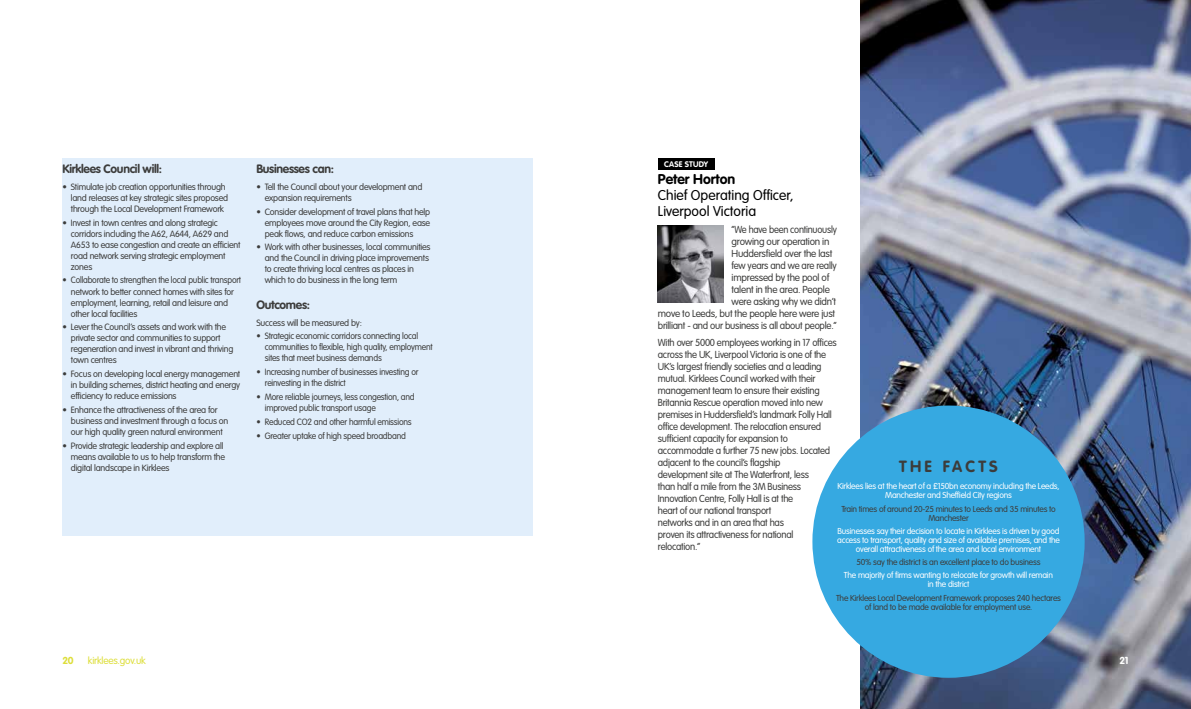
<style>
.page{position:relative;width:1191px;height:709px;background:#fff}
.page>*{position:absolute;margin:0;border:0;box-sizing:border-box;transform-origin:0 0}
.t1{font:700 16px "VAG Rounded LT";letter-spacing:.2em;color:#3c3c3b}
.t2{font:300 14px/16px "VAG Rounded LT";color:#000}
.t3{font:700 14px "VAG Rounded LT";color:#000}
.t4{font:700 12px "VAG Rounded LT";letter-spacing:-.025em;color:#3c3c3b}
.t5{font:300 10px/12px "VAG Rounded LT";letter-spacing:-.025em;color:#3c3c3b;scale:.96 1}
.t6{font:300 10px "VAG Rounded LT";letter-spacing:-.025em;color:#3c3c3b}
.t7{font:300 10px "VAG Rounded LT";letter-spacing:-.025em;color:#3c3c3b;scale:.94 1}
.t8{font:300 10px "VAG Rounded LT";letter-spacing:-.02em;color:#ddde3a}
.t9{font:700 10px "VAG Rounded LT";color:#ddde3a}
.t10{font:700 10px "VAG Rounded LT";color:#fff}
.t11{font:300 9px/11px "VAG Rounded LT";letter-spacing:-.025em;color:#3c3c3b}
.t12{font:300 9px/11px "VAG Rounded LT";letter-spacing:-.025em;color:#3c3c3b;scale:.96 1}
.t13{font:300 9px/11px "VAG Rounded LT";letter-spacing:-.025em;color:#3c3c3b;scale:.95 1}
.t14{font:300 8.5px/9px "VAG Rounded LT";letter-spacing:-.025em;color:#fff;text-align:center}
.t15{font:300 8.5px/9px "VAG Rounded LT";letter-spacing:-.025em;color:#3c3c3b;text-align:center}
.t16{font:700 8px "VAG Rounded LT";letter-spacing:.015em;color:#fff}
</style>
<div class="page">
<div style="left:62px;top:159px;width:471px;height:377px;background:#e1eefb"></div>
<img style="left:860px;top:0;width:331px;height:709px">
<div style="left:812px;top:405px;width:272px;height:272px;background:#36a9e1;border-radius:50%"></div>
<div style="left:658px;top:159px;width:56px;height:11px;background:#000"></div>
<img style="left:658px;top:225px;width:65px;height:77px">
<h3 class="t4" style="left:62px;top:162px;width:101px">Kirklees Council will:</h3>
<p class="t11" style="left:71px;top:181px;width:159px;text-indent:-9px">• Stimulate job creation opportunities through land releases at key strategic sites proposed through the Local Development Framework</p>
<p class="t11" style="left:71px;top:217px;width:171px;text-indent:-9px">• Invest in town centres and along strategic corridors including the A62, A644, A629 and A653 to ease congestion and create an efficient road network serving strategic employment zones</p>
<p class="t13" style="left:71px;top:275px;width:181px;text-indent:-9px">• Collaborate to strengthen the local public transport network to better connect homes with sites for employment, learning, retail and leisure and other local facilities</p>
<p class="t11" style="left:71px;top:322px;width:164px;text-indent:-9px">• Lever the Council’s assets and work with the private sector and communities to support regeneration and invest in vibrant and thriving town centres</p>
<p class="t11" style="left:71px;top:369px;width:171px;text-align:justify;text-indent:-9px">• Focus on developing local energy management in building schemes, district heating and energy efficiency to reduce emissions</p>
<p class="t11" style="left:71px;top:405px;width:159px;text-indent:-9px">• Enhance the attractiveness of the area for business and investment through a focus on our high quality green natural environment</p>
<p class="t11" style="left:71px;top:440px;width:156px;text-indent:-9px">• Provide strategic leadership and explore all means available to us to help transform the digital landscape in Kirklees</p>
<h3 class="t4" style="left:256px;top:162px;width:79px">Businesses can:</h3>
<p class="t11" style="left:265px;top:181px;width:159px;text-indent:-9px">• Tell the Council about your development and expansion requirements</p>
<p class="t11" style="left:265px;top:206px;width:167px;text-align:justify;text-indent:-9px">• Consider development of travel plans that help employees move around the City Region, ease peak flows, and reduce carbon emissions</p>
<p class="t11" style="left:265px;top:242px;width:167px;text-indent:-9px">• Work with other businesses, local communities and the Council in driving place improvements to create thriving local centres as places in which to do business in the long term</p>
<h3 class="t4" style="left:256px;top:297px;width:55px">Outcomes:</h3>
<p class="t11" style="left:256px;top:317px;width:107px">Success will be measured by:</p>
<p class="t12" style="left:265px;top:331px;width:176px;text-indent:-9px">• Strategic economic corridors connecting local communities to flexible, high quality, employment sites that meet business demands</p>
<p class="t12" style="left:265px;top:367px;width:162px;text-indent:-9px">• Increasing number of businesses investing or reinvesting in the district</p>
<p class="t12" style="left:265px;top:392px;width:158px;text-indent:-9px">• More reliable journeys, less congestion, and improved public transport usage</p>
<p class="t12" style="left:256px;top:416px;width:163px">• Reduced CO2 and other harmful emissions</p>
<p class="t12" style="left:256px;top:430px;width:157px">• Greater uptake of high speed broadband</p>
<p class="t16" style="left:664px;top:160px;width:45px">CASE STUDY</p>
<h2 class="t3" style="left:658px;top:171px;width:79px">Peter Horton</h2>
<h2 class="t2" style="left:658px;top:188px;width:137px">Chief Operating Officer,<br>Liverpool Victoria</h2>
<p class="t7" style="left:731px;top:223px;width:113px">“We have been continuously</p>
<p class="t6" style="left:731px;top:235px;width:99px">growing our operation in</p>
<p class="t6" style="left:731px;top:247px;width:102px">Huddersfield over the last</p>
<p class="t5" style="left:731px;top:259px;width:111px">few years and we are really</p>
<p class="t6" style="left:731px;top:271px;width:99px">impressed by the pool of</p>
<p class="t6" style="left:731px;top:283px;width:100px">talent in the area. People</p>
<p class="t6" style="left:731px;top:295px;width:106px">were asking why we didn’t</p>
<p class="t6" style="left:658px;top:307px;width:179px">move to Leeds, but the people here were just</p>
<p class="t6" style="left:658px;top:319px;width:180px">brilliant - and our business is all about people.”</p>
<p class="t5" style="left:658px;top:337px;width:188px">With over 5000 employees working in 17 offices across the UK, Liverpool Victoria is one of the UK’s largest friendly societies and a leading mutual. Kirklees Council worked with their management team to ensure their existing Britannia Rescue operation moved into new premises in Huddersfield’s landmark Folly Hall office development. The relocation ensured sufficient capacity for expansion to accommodate a further 75 new jobs. Located adjacent to the council’s flagship<br>development site at The Waterfront, less<br>than half a mile from the 3M Business Innovation Centre, Folly Hall is at the<br>heart of our national transport<br>networks and in an area that has<br>proven its attractiveness for national relocation.”</p>
<h1 class="t1" style="left:899px;top:457px;width:100px">THE FACTS</h1>
<p class="t14" style="left:837px;top:482px;width:224px">Kirklees lies at the heart of a £150bn economy including the Leeds,<br>Manchester and Sheffield City regions</p>
<p class="t15" style="left:841px;top:504px;width:216px">Train times of around 20-25 minutes to Leeds and 35 minutes to<br>Manchester</p>
<p class="t14" style="left:837px;top:526px;width:224px">Businesses say their decision to locate in Kirklees is driven by good access to transport, quality and size of available premises, and the overall attractiveness of the area and local environment</p>
<p class="t15" style="left:856px;top:558px;width:185px">50% say the district is an excellent place to do business</p>
<p class="t14" style="left:844px;top:571px;width:211px">The majority of firms wanting to relocate for growth will remain in the district</p>
<p class="t15" style="left:836px;top:593px;width:226px">The Kirklees Local Development Framework proposes 240 hectares of land to be made available for employment use.</p>
<p class="t8" style="left:88px;top:654px;width:59px">kirklees.gov.uk</p>
<p class="t9" style="left:62px;top:654px;width:13px">20</p>
<p class="t10" style="left:1119px;top:654px;width:11px">21</p>
</div>
